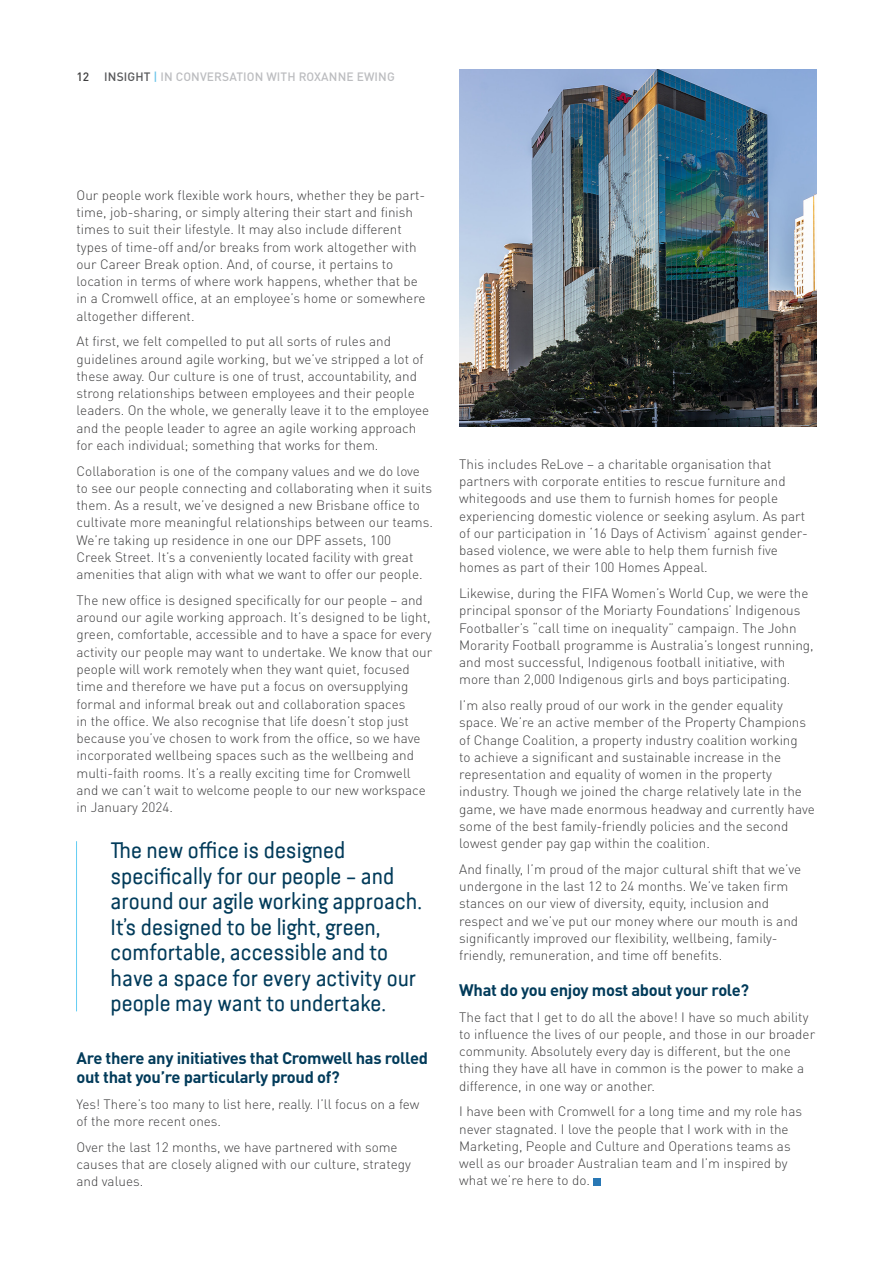
<style>
.page{position:relative;width:893px;height:1263px;background:#fff}
.page>*{position:absolute;margin:0;border:0;box-sizing:border-box;transform-origin:0 0}
.Breakout_Quote{font:22.5px/25.5px "Van Condensed Pro";color:#023b5a}
.Body{font:700 16.5px/18.8px "DINOT";letter-spacing:-.02em;color:#023b5a}
.Subheaders{font:700 16.5px "DINOT";letter-spacing:-.02em;color:#023b5a}
.Body-2{font:300 13.5px/17.2px "DINOT";color:#3e3e3f}
.t1{font:500 12px "DINOT";letter-spacing:.01em;color:#bcbdc0}
.t2{font:500 12px "DINOT";letter-spacing:.01em;color:#57585a}
.s1{color:#3e3e3f}
.s2{color:#6ec5e9}
.s3{color:#bcbdc0}
</style>
<div class="page">
<div style="left:593px;top:1178px;width:8px;height:8px;background:#2978b5"></div>
<img style="left:459px;top:70px;width:357px;height:357px">
<hr style="left:76px;top:841px;width:1px;height:170px;background:#63cdf3">
<hr style="left:77px;top:94px;width:739px;height:1px;background:#bcbdc0">
<p class="t2" style="left:77px;top:69px;width:108px"><span class="s1">12</span> INSIGHT <span class="s2">|</span> <span class="s3">IN CON</span></p>
<p class="t1" style="left:200px;top:69px;width:15px">VERSATION</p>
<p class="t1" style="left:266px;top:69px;width:9px">WITH</p>
<p class="t1" style="left:299px;top:69px;width:32px">ROXANNE</p>
<p class="t1" style="left:357px;top:69px;width:16px">EWING</p>
<p class="Body-2" style="left:77px;top:186px;width:350px">Our people work flexible work hours, whether they be part&shy;time, job-sharing, or simply altering their start and finish times to suit their lifestyle. It may also include different types of time-off and/or breaks from work altogether with our Career Break option. And, of course, it pertains to location in terms of where work happens, whether that be in a Cromwell office, at an employee’s home or somewhere altogether different.</p>
<p class="Body-2" style="left:77px;top:333px;width:354px">At first, we felt compelled to put all sorts of rules and guidelines around agile working, but we’ve stripped a lot of these away. Our culture is one of trust, accountability, and strong relationships between employees and their people leaders. On the whole, we generally leave it to the employee and the people leader to agree an agile working approach for each individual; something that works for them.</p>
<p class="Body-2" style="left:77px;top:462px;width:358px">Collaboration is one of the company values and we do love to see our people connecting and collaborating when it suits them. As a result, we’ve designed a new Brisbane office to cultivate more meaningful relationships between our teams.<br>We’re taking up residence in one our DPF assets, 100<br>Creek Street. It’s a conveniently located facility with great amenities that align with what we want to offer our people.</p>
<p class="Body-2" style="left:77px;top:591px;width:357px">The new office is designed specifically for our people – and around our agile working approach. It’s designed to be light, green, comfortable, accessible and to have a space for every activity our people may want to undertake. We know that our people will work remotely when they want quiet, focused time and therefore we have put a focus on oversupplying formal and informal break out and collaboration spaces<br>in the office. We also recognise that life doesn’t stop just because you’ve chosen to work from the office, so we have incorporated wellbeing spaces such as the wellbeing and multi-faith rooms. It’s a really exciting time for Cromwell and we can’t wait to welcome people to our new workspace in January 2024.</p>
<p class="Breakout_Quote" style="left:111px;top:836px;width:313px">The new office is designed specifically for our people – and around our agile working approach.<br>It’s designed to be light, green, comfortable, accessible and to have a space for every activity our people may want to undertake.</p>
<p class="Body" style="left:77px;top:1048px;width:353px">Are there any initiatives that Cromwell has rolled out that you’re particularly proud of?</p>
<p class="Body-2" style="left:77px;top:1095px;width:345px">Yes! There’s too many to list here, really. I’ll focus on a few of the more recent ones.</p>
<p class="Body-2" style="left:77px;top:1138px;width:336px">Over the last 12 months, we have partnered with some causes that are closely aligned with our culture, strategy and values.</p>
<p class="Body-2" style="left:459px;top:455px;width:350px">This includes ReLove – a charitable organisation that partners with corporate entities to rescue furniture and whitegoods and use them to furnish homes for people experiencing domestic violence or seeking asylum. As part of our participation in ‘16 Days of Activism’ against gender&shy;based violence, we were able to help them furnish five homes as part of their 100 Homes Appeal.</p>
<p class="Body-2" style="left:459px;top:584px;width:356px">Likewise, during the FIFA Women’s World Cup, we were the principal sponsor of the Moriarty Foundations’ Indigenous Footballer’s “call time on inequality” campaign. The John Morarity Football programme is Australia’s longest running, and most successful, Indigenous football initiative, with more than 2,000 Indigenous girls and boys participating.</p>
<p class="Body-2" style="left:459px;top:696px;width:357px">I’m also really proud of our work in the gender equality space. We’re an active member of the Property Champions of Change Coalition, a property industry coalition working<br>to achieve a significant and sustainable increase in the representation and equality of women in the property industry. Though we joined the charge relatively late in the game, we have made enormous headway and currently have some of the best family-friendly policies and the second lowest gender pay gap within the coalition.</p>
<p class="Body-2" style="left:459px;top:860px;width:344px">And finally, I’m proud of the major cultural shift that we’ve undergone in the last 12 to 24 months. We’ve taken firm stances on our view of diversity, equity, inclusion and respect and we’ve put our money where our mouth is and significantly improved our flexibility, wellbeing, family&shy;friendly, remuneration, and time off benefits.</p>
<p class="Subheaders" style="left:459px;top:979px;width:291px">What do you enjoy most about your role?</p>
<p class="Body-2" style="left:459px;top:1008px;width:357px">The fact that I get to do all the above! I have so much ability to influence the lives of our people, and those in our broader community. Absolutely every day is different, but the one thing they have all have in common is the power to make a difference, in one way or another.</p>
<p class="Body-2" style="left:459px;top:1103px;width:344px">I have been with Cromwell for a long time and my role has never stagnated. I love the people that I work with in the Marketing, People and Culture and Operations teams as well as our broader Australian team and I’m inspired by what we’re here to do.</p>
</div>
